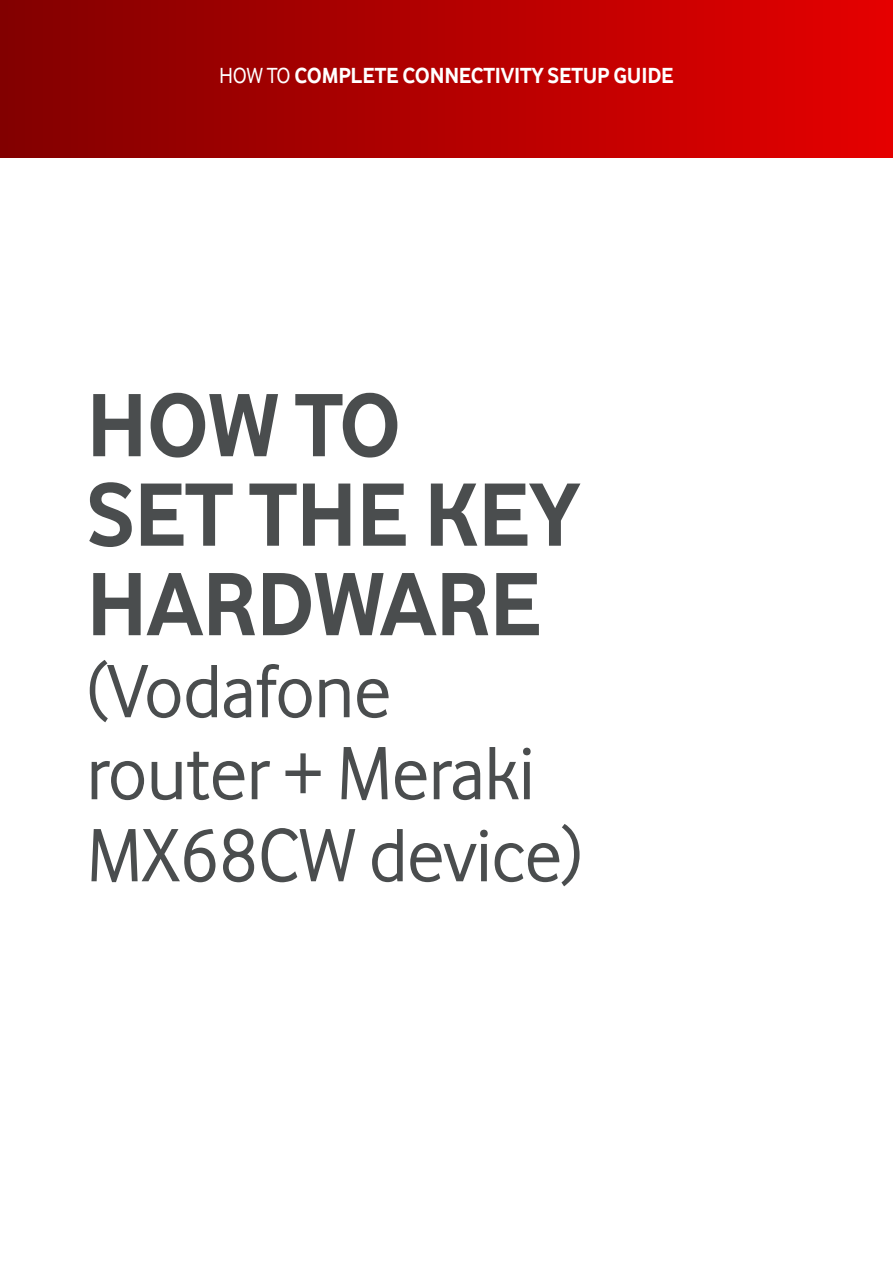
<style>
.page{position:relative;width:893px;height:1263px;background:#fff}
.page>*{position:absolute;margin:0;border:0;box-sizing:border-box;transform-origin:0 0}
.t1{font:700 93.15px/89.4px "Vodafone Rg";letter-spacing:-.01em;color:#4a4d4e}
.t2{font:78.3px/82.1px "Vodafone Rg";letter-spacing:-.01em;color:#4a4d4e}
.t3{font:700 22.5px "Vodafone Rg";letter-spacing:-.01em;color:#fff}
.s1{font-weight:400}
</style>
<div class="page">
<div style="left:0;top:0;width:893px;height:158px;background:linear-gradient(to right,#820000,#e50000)"></div>
<p class="t3" style="left:219px;top:62px;width:456px"><span class="s1">HOW TO</span> COMPLETE CONNECTIVITY SETUP GUIDE</p>
<h1 class="t1" style="left:86px;top:379px;width:495px">HOW TO<br>SET THE KEY<br>HARDWARE</h1>
<h2 class="t2" style="left:86px;top:650px;width:498px">(Vodafone router + Meraki<br>MX68CW device)</h2>
</div>
